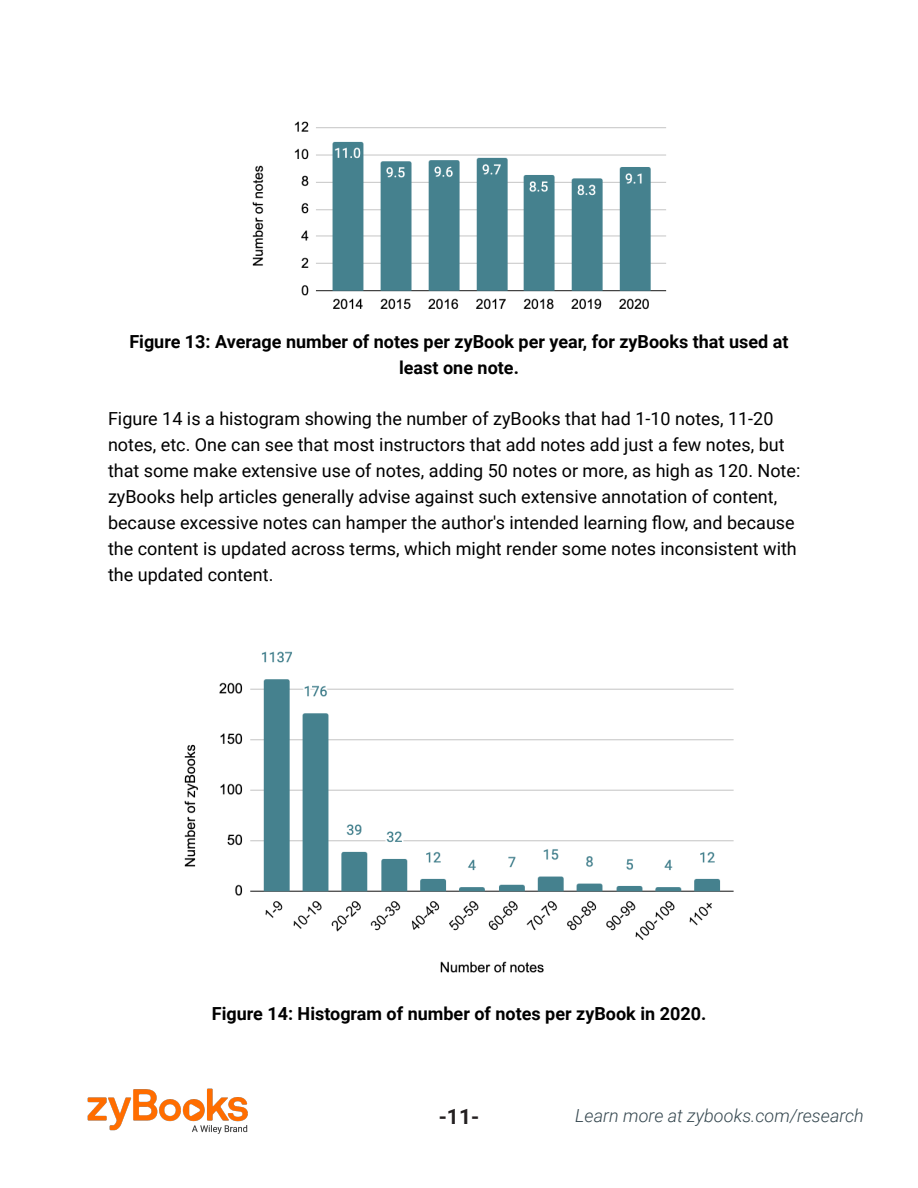
<style>
.page{position:relative;width:918px;height:1188px;background:#fff}
.page>*{position:absolute;margin:0;border:0;box-sizing:border-box;transform-origin:0 0}
.t1{font:700 21px "Roboto";color:#231f20}
.t2{font:18px/26px "Roboto";color:#000}
.t3{font:700 18px/26px "Roboto";color:#000;text-align:center}
.t4{font:italic 300 18px "Roboto";color:#35474f}
</style>
<div class="page">
<img style="left:87px;top:1088px;width:161px;height:46px">
<img style="left:252px;top:121px;width:415px;height:189px">
<img style="left:184px;top:651px;width:550px;height:322px">
<p class="t3" style="left:129px;top:328px;width:661px">Figure 13: Average number of notes per zyBook per year, for zyBooks that used at least one note.</p>
<p class="t2" style="left:108px;top:405px;width:694px">Figure 14 is a histogram showing the number of zyBooks that had 1-10 notes, 11-20 notes, etc. One can see that most instructors that add notes add just a few notes, but that some make extensive use of notes, adding 50 notes or more, as high as 120. Note: zyBooks help articles generally advise against such extensive annotation of content, because excessive notes can hamper the author's intended learning flow, and because the content is updated across terms, which might render some notes inconsistent with the updated content.</p>
<p class="t3" style="left:212px;top:1000px;width:496px">Figure 14: Histogram of number of notes per zyBook in 2020.</p>
<p class="t1" style="left:439px;top:1102px;width:42px">-11-</p>
<p class="t4" style="left:575px;top:1103px;width:290px">Learn more at zybooks.com/research</p>
</div>
